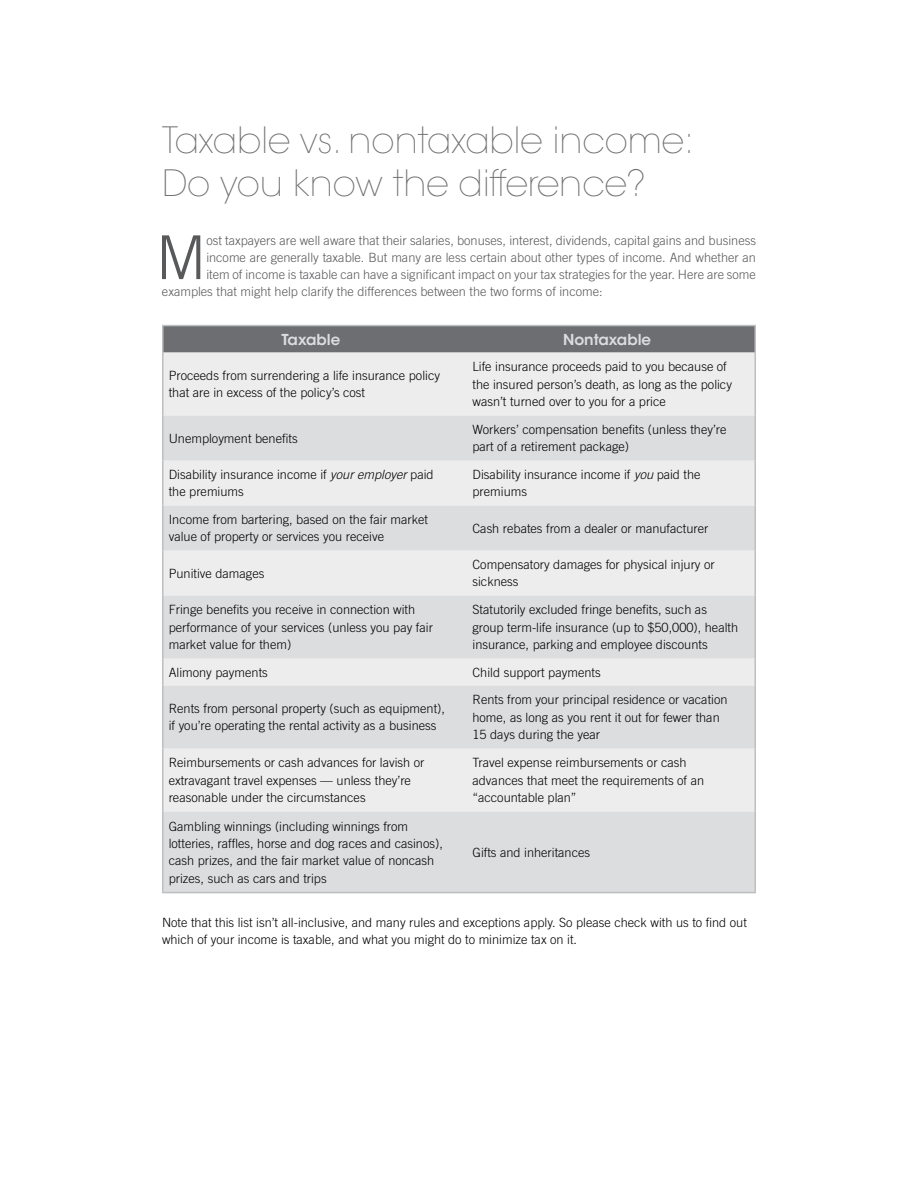
<style>
.page{position:relative;width:918px;height:1188px;background:#fff}
.page>*{position:absolute;margin:0;border:0;box-sizing:border-box;transform-origin:0 0}
.t1{font:300 60.6px "Trade Gothic LT Std";color:#58595b}
.t2{font:200 36px/43.2px "ITC Avant Garde Std";color:#6d6e71}
.t3{font:600 15px "ITC Avant Garde Std";color:#dcddde}
.t4{font:300 12.75px/17.2px "Trade Gothic LT Std";color:#000}
.t5{font:300 12.75px "Trade Gothic LT Std";color:#58595b}
.s1{font-style:italic}
</style>
<div class="page">
<svg style="left:164px;top:326px;width:590px;height:27px;background:#717275"></svg>
<div style="left:164px;top:353px;width:590px;height:63px;background:#ededee"></div>
<svg style="left:164px;top:416px;width:590px;height:476px;background:#e2e3e4"></svg>
<hr style="left:162px;top:325px;width:297px;height:1px;background:#bcbec0">
<hr style="left:162px;top:326px;width:2px;height:27px;background:#bcbec0">
<hr style="left:459px;top:325px;width:297px;height:1px;background:#bcbec0">
<hr style="left:754px;top:326px;width:2px;height:27px;background:#bcbec0">
<hr style="left:162px;top:353px;width:2px;height:63px;background:#bcbec0">
<hr style="left:754px;top:353px;width:2px;height:63px;background:#bcbec0">
<hr style="left:162px;top:416px;width:2px;height:45px;background:#bcbec0">
<hr style="left:754px;top:416px;width:2px;height:45px;background:#bcbec0">
<hr style="left:162px;top:461px;width:2px;height:45px;background:#bcbec0">
<hr style="left:754px;top:461px;width:2px;height:45px;background:#bcbec0">
<hr style="left:162px;top:506px;width:2px;height:45px;background:#bcbec0">
<hr style="left:754px;top:506px;width:2px;height:45px;background:#bcbec0">
<hr style="left:162px;top:551px;width:2px;height:45px;background:#bcbec0">
<hr style="left:754px;top:551px;width:2px;height:45px;background:#bcbec0">
<hr style="left:162px;top:596px;width:2px;height:63px;background:#bcbec0">
<hr style="left:754px;top:596px;width:2px;height:63px;background:#bcbec0">
<hr style="left:162px;top:659px;width:2px;height:27px;background:#bcbec0">
<hr style="left:754px;top:659px;width:2px;height:27px;background:#bcbec0">
<hr style="left:162px;top:686px;width:2px;height:63px;background:#bcbec0">
<hr style="left:754px;top:686px;width:2px;height:63px;background:#bcbec0">
<hr style="left:162px;top:749px;width:2px;height:63px;background:#bcbec0">
<hr style="left:754px;top:749px;width:2px;height:63px;background:#bcbec0">
<hr style="left:162px;top:812px;width:2px;height:80px;background:#bcbec0">
<hr style="left:754px;top:812px;width:2px;height:80px;background:#bcbec0">
<hr style="left:162px;top:892px;width:297px;height:1px;background:#bcbec0">
<hr style="left:459px;top:892px;width:297px;height:1px;background:#bcbec0">
<h2 class="t2" style="left:162px;top:119px;width:534px">Taxable vs. nontaxable income:<br>Do you know the difference?</h2>
<h1 class="t1" style="left:156px;top:222px;width:52px">M</h1>
<p class="t5" style="left:206px;top:232px;width:551px">ost taxpayers are well aware that their salaries, bonuses, interest, dividends, capital gains and business</p>
<p class="t5" style="left:206px;top:250px;width:551px">income are generally taxable. But many are less certain about other types of income. And whether an</p>
<p class="t5" style="left:206px;top:267px;width:551px">item of income is taxable can have a significant impact on your tax strategies for the year. Here are some</p>
<p class="t5" style="left:162px;top:284px;width:442px">examples that might help clarify the differences between the two forms of income:</p>
<p class="t3" style="left:281px;top:330px;width:60px">Taxable</p>
<p class="t3" style="left:563px;top:330px;width:90px">Nontaxable</p>
<p class="t4" style="left:169px;top:367px;width:273px">Proceeds from surrendering a life insurance policy that are in excess of the policy’s cost</p>
<p class="t4" style="left:473px;top:358px;width:261px">Life insurance proceeds paid to you because of the insured person’s death, as long as the policy wasn’t turned over to you for a price</p>
<p class="t4" style="left:169px;top:429px;width:130px">Unemployment benefits</p>
<p class="t4" style="left:473px;top:421px;width:256px">Workers’ compensation benefits (unless they’re part of a retirement package)</p>
<p class="t4" style="left:169px;top:466px;width:266px">Disability insurance income if <span class="s1">your employer</span> paid the premiums</p>
<p class="t4" style="left:473px;top:466px;width:230px">Disability insurance income if <span class="s1">you</span> paid the premiums</p>
<p class="t4" style="left:169px;top:511px;width:261px">Income from bartering, based on the fair market value of property or services you receive</p>
<p class="t4" style="left:473px;top:519px;width:237px">Cash rebates from a dealer or manufacturer</p>
<p class="t4" style="left:169px;top:564px;width:97px">Punitive damages</p>
<p class="t4" style="left:473px;top:556px;width:244px">Compensatory damages for physical injury or sickness</p>
<p class="t4" style="left:169px;top:601px;width:266px">Fringe benefits you receive in connection with performance of your services (unless you pay fair market value for them)</p>
<p class="t4" style="left:473px;top:601px;width:267px">Statutorily excluded fringe benefits, such as group term-life insurance (up to $50,000), health insurance, parking and employee discounts</p>
<p class="t4" style="left:169px;top:663px;width:101px">Alimony payments</p>
<p class="t4" style="left:473px;top:663px;width:130px">Child support payments</p>
<p class="t4" style="left:169px;top:700px;width:278px">Rents from personal property (such as equipment), if you’re operating the rental activity as a business</p>
<p class="t4" style="left:473px;top:691px;width:257px">Rents from your principal residence or vacation home, as long as you rent it out for fewer than<br>15 days during the year</p>
<p class="t4" style="left:169px;top:754px;width:257px">Reimbursements or cash advances for lavish or extravagant travel expenses — unless they’re reasonable under the circumstances</p>
<p class="t4" style="left:473px;top:754px;width:233px">Travel expense reimbursements or cash advances that meet the requirements of an “accountable plan”</p>
<p class="t4" style="left:169px;top:818px;width:276px">Gambling winnings (including winnings from lotteries, raffles, horse and dog races and casinos), cash prizes, and the fair market value of noncash prizes, such as cars and trips</p>
<p class="t4" style="left:473px;top:843px;width:119px">Gifts and inheritances</p>
<p class="t4" style="left:162px;top:914px;width:586px">Note that this list isn’t all-inclusive, and many rules and exceptions apply. So please check with us to find out which of your income is taxable, and what you might do to minimize tax on it.</p>
</div>
